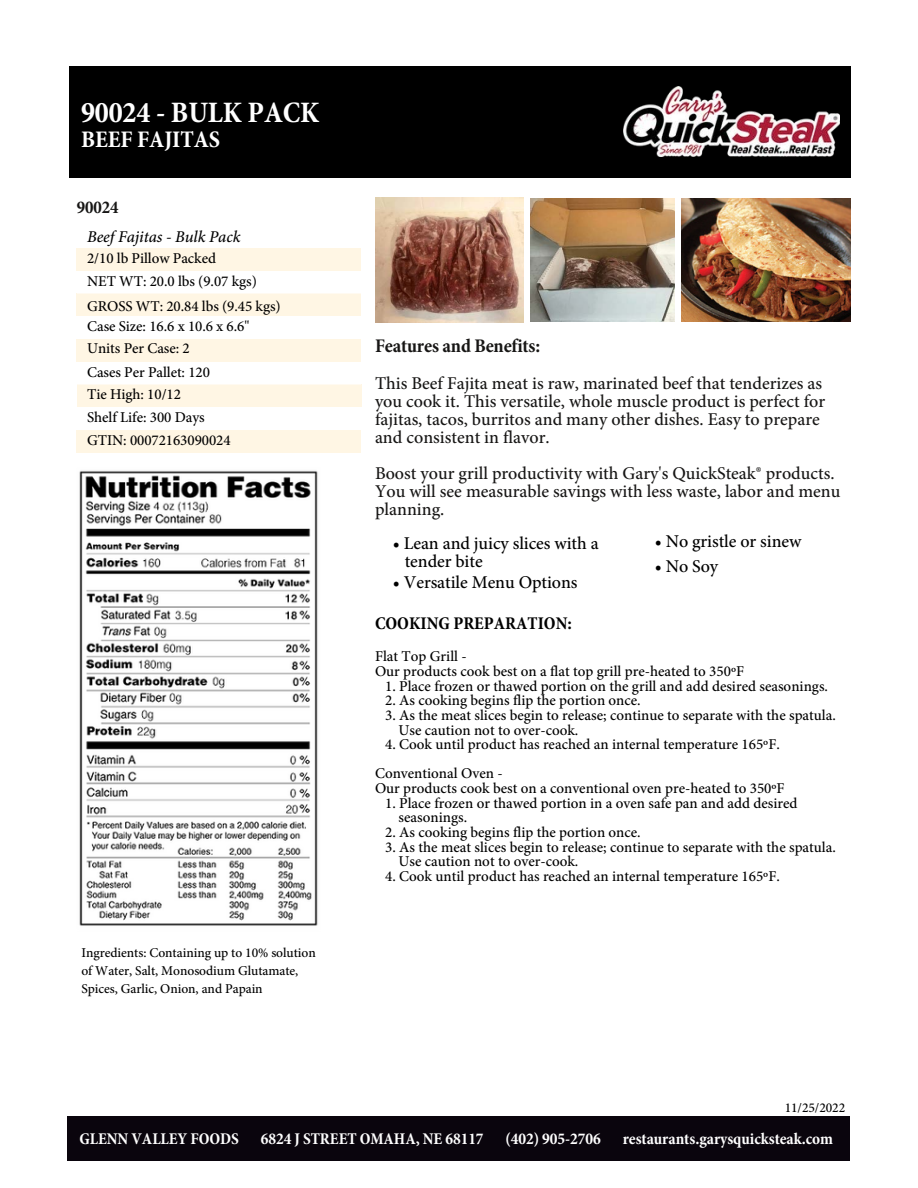
<style>
.page{position:relative;width:918px;height:1188px;background:#fff}
.page>*{position:absolute;margin:0;border:0;box-sizing:border-box;transform-origin:0 0}
.t1{font:700 condensed 30px "Minion Pro";letter-spacing:-.005em;color:#fff}
.t2{font:700 condensed 24px "Minion Pro";letter-spacing:-.005em;color:#fff}
.t3{font:700 condensed 19.5px "Minion Pro";letter-spacing:-.01em;color:#171615}
.t4{font:500 18px/18px "Minion Pro";color:#171615}
.t5{font:500 18px "Minion Pro";letter-spacing:-.005em;color:#000}
.t6{font:700 condensed 18px "Minion Pro";color:#000}
.t7{font:700 condensed 18px "Minion Pro";letter-spacing:-.005em;color:#171615}
.t8{font:700 condensed 16.5px "Minion Pro";letter-spacing:-.005em;color:#fff}
.t9{font:italic 500 16.5px "Minion Pro";letter-spacing:-.005em;color:#000}
.t10{font:500 15px/14.7px "Minion Pro";color:#000}
.t11{font:500 13.5px/18px "Minion Pro";letter-spacing:-.005em;color:#000}
</style>
<div class="page">
<div style="left:68px;top:1117px;width:782px;height:44px;background:#0a050d"></div>
<div style="left:77px;top:248px;width:284px;height:22px;background:#fff6e4"></div>
<div style="left:77px;top:294px;width:284px;height:22px;background:#fff6e4"></div>
<div style="left:77px;top:339px;width:284px;height:23px;background:#fff6e4"></div>
<div style="left:77px;top:385px;width:284px;height:22px;background:#fff6e4"></div>
<div style="left:77px;top:430px;width:284px;height:23px;background:#fff6e4"></div>
<div style="left:69px;top:66px;width:781px;height:111px;background:#000"></div>
<img style="left:79px;top:470px;width:239px;height:456px">
<img style="left:375px;top:198px;width:149px;height:124px">
<img style="left:530px;top:198px;width:144px;height:124px">
<img style="left:682px;top:198px;width:169px;height:124px">
<img style="left:623px;top:87px;width:216px;height:69px">
<h1 class="t1" style="left:81px;top:100px;width:240px">90024 - BULK PACK</h1>
<h2 class="t2" style="left:81px;top:130px;width:141px">BEEF FAJITAS</h2>
<p class="t7" style="left:77px;top:199px;width:43px">90024</p>
<p class="t9" style="left:87px;top:230px;width:155px">Beef Fajitas - Bulk Pack</p>
<p class="t10" style="left:87px;top:248px;width:171px;line-height:22.8px">2/10 lb Pillow Packed<br>NET WT: 20.0 lbs (9.07 kgs)</p>
<p class="t10" style="left:87px;top:297px;width:195px;line-height:20.5px">GROSS WT: 20.84 lbs (9.45 kgs)<br>Case Size: 16.6 x 10.6 x 6.6"</p>
<p class="t10" style="left:87px;top:343px;width:104px">Units Per Case: 2</p>
<p class="t10" style="left:87px;top:385px;width:119px;line-height:22.8px">Tie High: 10/12<br>Shelf Life: 300 Days</p>
<p class="t10" style="left:87px;top:366px;width:124px">Cases Per Pallet: 120</p>
<p class="t10" style="left:87px;top:434px;width:145px">GTIN: 00072163090024</p>
<p class="t11" style="left:81px;top:945px;width:236px">Ingredients: Containing up to 10% solution of Water, Salt, Monosodium Glutamate,<br>Spices, Garlic, Onion, and Papain</p>
<h3 class="t3" style="left:375px;top:338px;width:167px">Features and Benefits:</h3>
<p class="t4" style="left:375px;top:375px;width:452px">This Beef Fajita meat is raw, marinated beef that tenderizes as you cook it. This versatile, whole muscle product is perfect for fajitas, tacos, burritos and many other dishes. Easy to prepare and consistent in flavor.</p>
<p class="t4" style="left:375px;top:465px;width:467px">Boost your grill productivity with Gary's QuickSteak® products.<br>You will see measurable savings with less waste, labor and menu planning.</p>
<p class="t5" style="left:393px;top:535px;width:207px">• Lean and juicy slices with a</p>
<p class="t5" style="left:655px;top:534px;width:148px">• No gristle or sinew</p>
<p class="t5" style="left:405px;top:553px;width:79px">tender bite</p>
<p class="t5" style="left:655px;top:559px;width:65px">• No Soy</p>
<p class="t5" style="left:393px;top:575px;width:186px">• Versatile Menu Options</p>
<p class="t6" style="left:375px;top:616px;width:198px">COOKING PREPARATION:</p>
<p class="t10" style="left:375px;top:651px;width:371px">Flat Top Grill -<br>Our products cook best on a flat top grill pre-heated to 350ºF</p>
<p class="t10" style="left:385px;top:680px;width:444px">1. Place frozen or thawed portion on the grill and add desired seasonings.</p>
<p class="t10" style="left:385px;top:695px;width:257px">2. As cooking begins flip the portion once.</p>
<p class="t10" style="left:399px;top:709px;width:439px;text-indent:-14px">3. As the meat slices begin to release; continue to separate with the spatula.<br>Use caution not to over-cook.</p>
<p class="t10" style="left:375px;top:731px;width:406px;line-height:29.2px;text-indent:10px">4. Cook until product has reached an internal temperature 165ºF.<br>Conventional Oven -</p>
<p class="t10" style="left:375px;top:782px;width:411px">Our products cook best on a conventional oven pre-heated to 350ºF</p>
<p class="t10" style="left:399px;top:797px;width:400px;text-indent:-14px">1. Place frozen or thawed portion in a oven safe pan and add desired seasonings.</p>
<p class="t10" style="left:385px;top:826px;width:257px">2. As cooking begins flip the portion once.</p>
<p class="t10" style="left:399px;top:841px;width:439px;text-indent:-14px">3. As the meat slices begin to release; continue to separate with the spatula.<br>Use caution not to over-cook.</p>
<p class="t10" style="left:385px;top:870px;width:396px">4. Cook until product has reached an internal temperature 165ºF.</p>
<p class="t11" style="left:785px;top:1100px;width:62px">11/25/2022</p>
<p class="t8" style="left:80px;top:1132px;width:161px">GLENN VALLEY FOODS</p>
<p class="t8" style="left:261px;top:1132px;width:224px">6824 J STREET OMAHA, NE 68117</p>
<p class="t8" style="left:506px;top:1132px;width:97px">(402) 905-2706</p>
<p class="t8" style="left:623px;top:1132px;width:212px">restaurants.garysquicksteak.com</p>
</div>
